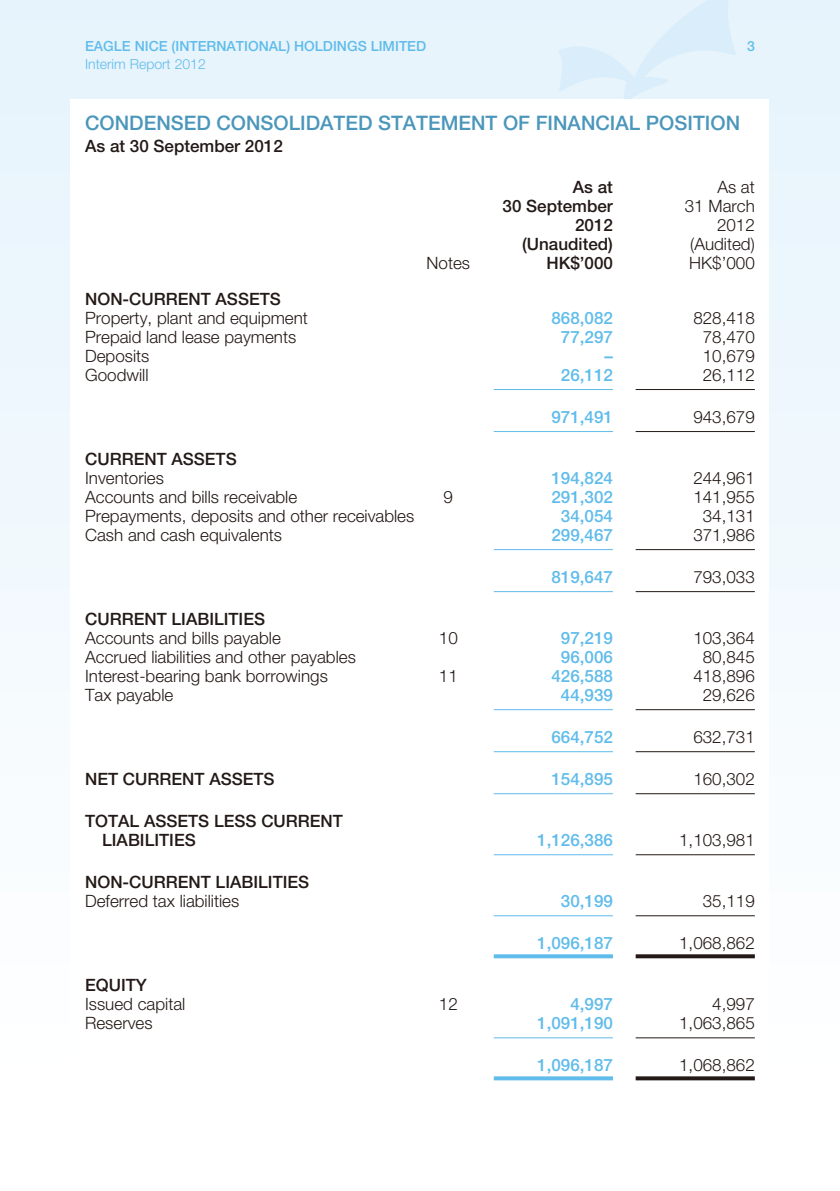
<style>
.page{position:relative;width:840px;height:1191px;background:#fff}
.page>*{position:absolute;margin:0;border:0;box-sizing:border-box;transform-origin:0 0}
.t1{font:500 20px "Helvetica Neue LT Std";color:#4b96bb}
.t2{font:300 17px/19px "Helvetica Neue LT Std";color:#231916;text-align:right}
.t3{font:500 17px/19px "Helvetica Neue LT Std";color:#231916;text-align:right}
.t4{font:500 17px "Helvetica Neue LT Std";color:#60bceb}
.t5{font:500 14px "Helvetica Neue LT Std";color:#60bceb}
.t6{font:300 14px "Helvetica Neue LT Std";color:#60bceb}
</style>
<div class="page">
<div style="left:0;top:0;width:839px;height:1191px;background:linear-gradient(to bottom,#e6f3fc,#fff)"></div>
<svg style="left:552px;top:0;width:184px;height:99px;background:#e2f1fb"></svg>
<div style="left:71px;top:99px;width:697px;height:1092px;background:#fff"></div>
<hr style="left:493px;top:389px;width:119px;height:1px;background:#60bceb">
<hr style="left:635px;top:389px;width:119px;height:1px;background:#231916">
<hr style="left:493px;top:431px;width:119px;height:1px;background:#60bceb">
<hr style="left:635px;top:431px;width:119px;height:1px;background:#231916">
<hr style="left:493px;top:549px;width:119px;height:1px;background:#60bceb">
<hr style="left:635px;top:549px;width:119px;height:1px;background:#231916">
<hr style="left:493px;top:591px;width:119px;height:1px;background:#60bceb">
<hr style="left:635px;top:591px;width:119px;height:1px;background:#231916">
<hr style="left:493px;top:709px;width:119px;height:1px;background:#60bceb">
<hr style="left:635px;top:709px;width:119px;height:1px;background:#231916">
<hr style="left:493px;top:751px;width:119px;height:1px;background:#60bceb">
<hr style="left:635px;top:751px;width:119px;height:1px;background:#231916">
<hr style="left:493px;top:793px;width:119px;height:1px;background:#60bceb">
<hr style="left:635px;top:793px;width:119px;height:1px;background:#231916">
<hr style="left:493px;top:854px;width:119px;height:1px;background:#60bceb">
<hr style="left:635px;top:854px;width:119px;height:1px;background:#231916">
<hr style="left:493px;top:915px;width:119px;height:1px;background:#60bceb">
<hr style="left:635px;top:915px;width:119px;height:1px;background:#231916">
<svg style="left:493px;top:954px;width:119px;height:4px"></svg>
<svg style="left:635px;top:954px;width:119px;height:4px"></svg>
<hr style="left:493px;top:1037px;width:119px;height:1px;background:#60bceb">
<hr style="left:635px;top:1037px;width:119px;height:1px;background:#231916">
<svg style="left:493px;top:1076px;width:119px;height:4px"></svg>
<svg style="left:635px;top:1076px;width:119px;height:4px"></svg>
<p class="t5" style="left:85px;top:41px;width:342px">EAGLE NICE (INTERNATIONAL) HOLDINGS LIMITED</p>
<p class="t6" style="left:85px;top:59px;width:122px">Interim Report 2012</p>
<p class="t5" style="left:746px;top:41px;width:9px">3</p>
<p class="t1" style="left:85px;top:116px;width:656px">CONDENSED CONSOLIDATED STATEMENT OF FINANCIAL POSITION</p>
<p class="t3" style="left:85px;top:139px;width:199px">As at 30 September 2012</p>
<p class="t3" style="left:502px;top:180px;width:112px">As at<br>30 September<br>2012</p>
<p class="t2" style="left:684px;top:180px;width:71px">As at<br>31 March<br>2012</p>
<p class="t3" style="left:522px;top:237px;width:92px">(Unaudited)</p>
<p class="t2" style="left:689px;top:237px;width:66px">(Audited)</p>
<p class="t2" style="left:426px;top:256px;width:45px">Notes</p>
<p class="t3" style="left:546px;top:256px;width:68px">HK$’000</p>
<p class="t2" style="left:688px;top:256px;width:67px">HK$’000</p>
<p class="t3" style="left:85px;top:292px;width:197px">NON-CURRENT ASSETS</p>
<p class="t2" style="left:85px;top:311px;width:224px">Property, plant and equipment</p>
<p class="t4" style="left:551px;top:312px;width:63px">868,082</p>
<p class="t2" style="left:693px;top:311px;width:63px">828,418</p>
<p class="t2" style="left:85px;top:330px;width:212px">Prepaid land lease payments</p>
<p class="t4" style="left:560px;top:331px;width:53px">77,297</p>
<p class="t2" style="left:702px;top:330px;width:53px">78,470</p>
<p class="t2" style="left:85px;top:349px;width:66px">Deposits</p>
<p class="t4" style="left:604px;top:350px;width:10px">–</p>
<p class="t2" style="left:702px;top:349px;width:53px">10,679</p>
<p class="t2" style="left:85px;top:368px;width:65px">Goodwill</p>
<p class="t4" style="left:560px;top:369px;width:53px">26,112</p>
<p class="t2" style="left:702px;top:368px;width:53px">26,112</p>
<p class="t4" style="left:551px;top:411px;width:63px">971,491</p>
<p class="t2" style="left:693px;top:410px;width:63px">943,679</p>
<p class="t3" style="left:85px;top:452px;width:153px">CURRENT ASSETS</p>
<p class="t2" style="left:85px;top:471px;width:80px">Inventories</p>
<p class="t4" style="left:551px;top:472px;width:63px">194,824</p>
<p class="t2" style="left:693px;top:471px;width:63px">244,961</p>
<p class="t2" style="left:85px;top:490px;width:213px">Accounts and bills receivable</p>
<p class="t2" style="left:443px;top:490px;width:11px">9</p>
<p class="t4" style="left:551px;top:491px;width:63px">291,302</p>
<p class="t2" style="left:693px;top:490px;width:63px">141,955</p>
<p class="t2" style="left:85px;top:509px;width:330px">Prepayments, deposits and other receivables</p>
<p class="t4" style="left:560px;top:510px;width:53px">34,054</p>
<p class="t2" style="left:702px;top:509px;width:53px">34,131</p>
<p class="t2" style="left:85px;top:528px;width:198px">Cash and cash equivalents</p>
<p class="t4" style="left:551px;top:529px;width:63px">299,467</p>
<p class="t2" style="left:693px;top:528px;width:63px">371,986</p>
<p class="t4" style="left:551px;top:571px;width:63px">819,647</p>
<p class="t2" style="left:693px;top:570px;width:63px">793,033</p>
<p class="t3" style="left:85px;top:612px;width:181px">CURRENT LIABILITIES</p>
<p class="t2" style="left:85px;top:631px;width:197px">Accounts and bills payable</p>
<p class="t2" style="left:438px;top:631px;width:20px">10</p>
<p class="t4" style="left:560px;top:632px;width:53px">97,219</p>
<p class="t2" style="left:693px;top:631px;width:63px">103,364</p>
<p class="t2" style="left:85px;top:650px;width:272px">Accrued liabilities and other payables</p>
<p class="t4" style="left:560px;top:651px;width:53px">96,006</p>
<p class="t2" style="left:702px;top:650px;width:53px">80,845</p>
<p class="t2" style="left:85px;top:669px;width:244px">Interest-bearing bank borrowings</p>
<p class="t2" style="left:438px;top:669px;width:20px">11</p>
<p class="t4" style="left:551px;top:670px;width:63px">426,588</p>
<p class="t2" style="left:693px;top:669px;width:63px">418,896</p>
<p class="t2" style="left:85px;top:688px;width:90px">Tax payable</p>
<p class="t4" style="left:560px;top:689px;width:53px">44,939</p>
<p class="t2" style="left:702px;top:688px;width:53px">29,626</p>
<p class="t4" style="left:551px;top:731px;width:63px">664,752</p>
<p class="t2" style="left:693px;top:730px;width:63px">632,731</p>
<p class="t3" style="left:85px;top:772px;width:191px">NET CURRENT ASSETS</p>
<p class="t4" style="left:551px;top:773px;width:63px">154,895</p>
<p class="t2" style="left:693px;top:772px;width:63px">160,302</p>
<p class="t3" style="left:102px;top:814px;width:242px;text-align:left;text-indent:-17px">TOTAL ASSETS LESS CURRENT<br>LIABILITIES</p>
<p class="t4" style="left:537px;top:834px;width:77px">1,126,386</p>
<p class="t2" style="left:678px;top:833px;width:77px">1,103,981</p>
<p class="t3" style="left:85px;top:875px;width:225px">NON-CURRENT LIABILITIES</p>
<p class="t2" style="left:85px;top:894px;width:155px">Deferred tax liabilities</p>
<p class="t4" style="left:560px;top:895px;width:53px">30,199</p>
<p class="t2" style="left:702px;top:894px;width:53px">35,119</p>
<p class="t4" style="left:537px;top:937px;width:77px">1,096,187</p>
<p class="t2" style="left:678px;top:936px;width:77px">1,068,862</p>
<p class="t3" style="left:85px;top:978px;width:63px">EQUITY</p>
<p class="t2" style="left:85px;top:997px;width:102px">Issued capital</p>
<p class="t2" style="left:438px;top:997px;width:20px">12</p>
<p class="t4" style="left:570px;top:998px;width:44px">4,997</p>
<p class="t2" style="left:711px;top:997px;width:44px">4,997</p>
<p class="t2" style="left:85px;top:1016px;width:69px">Reserves</p>
<p class="t4" style="left:537px;top:1017px;width:77px">1,091,190</p>
<p class="t2" style="left:678px;top:1016px;width:77px">1,063,865</p>
<p class="t4" style="left:537px;top:1059px;width:77px">1,096,187</p>
<p class="t2" style="left:678px;top:1058px;width:77px">1,068,862</p>
</div>
